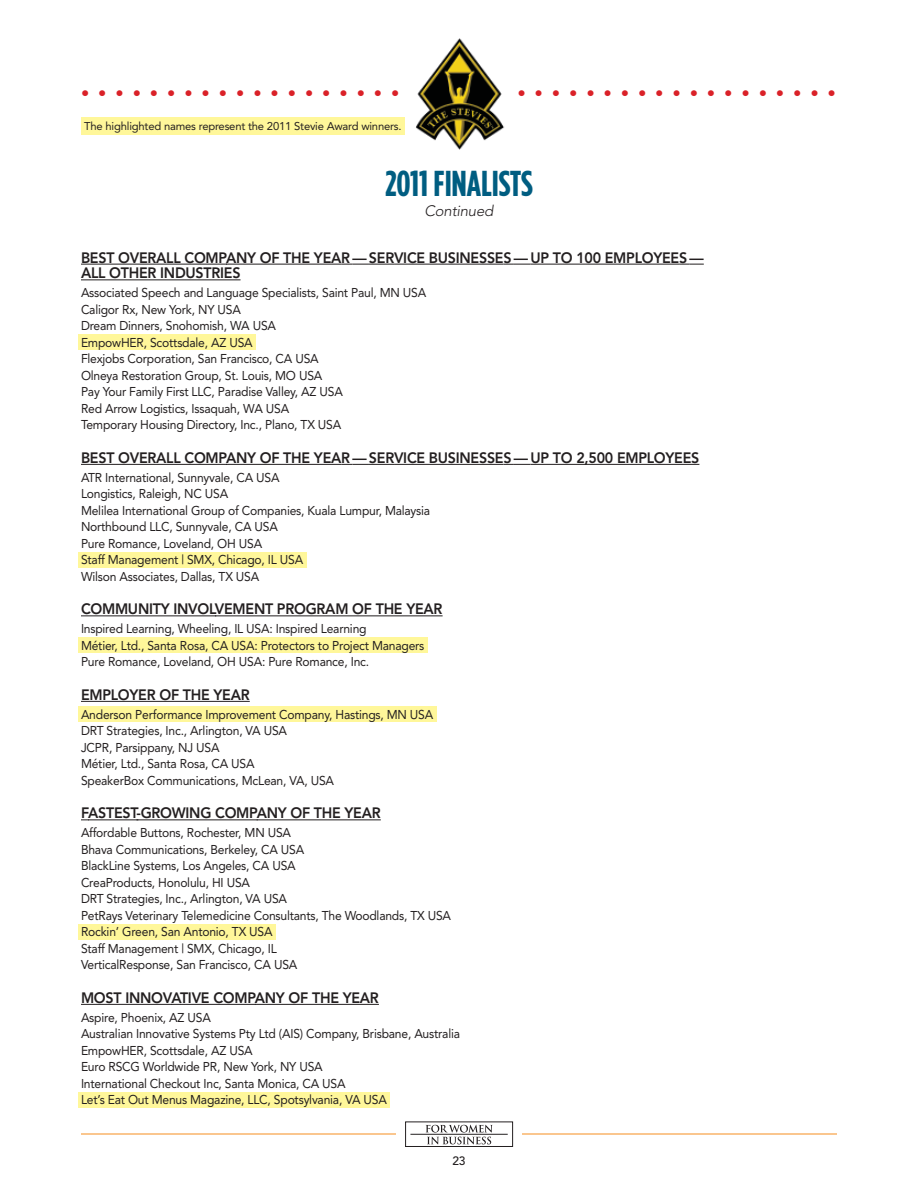
<style>
.page{position:relative;width:918px;height:1188px;background:#fff}
.page>*{position:absolute;margin:0;border:0;box-sizing:border-box;transform-origin:0 0}
.t1{font:700 36px "Gotham Condensed";letter-spacing:-.005em;color:#005d81}
.t2{font:900 16.5px "Avenir";color:#da2128}
.t3{font:800 15px/15.8px "Avenir";letter-spacing:-.02em;color:#231f20;scale:.95 1}
.t4{font:italic 300 15px "Avenir";letter-spacing:-.015em;color:#231f20}
.t5{font:12.75px/16.5px "Avenir";letter-spacing:-.015em;color:#231f20;scale:.95 1}
.t6{font:500 12px "Avenir";color:#231f20}
.t7{font:11.25px "Avenir";letter-spacing:-.015em;color:#231f20}
</style>
<div class="page">
<div style="left:78px;top:334px;width:178px;height:16px;background:#fff79a"></div>
<div style="left:78px;top:924px;width:198px;height:16px;background:#fff79a"></div>
<div style="left:78px;top:638px;width:350px;height:15px;background:#fff79a"></div>
<div style="left:78px;top:552px;width:229px;height:16px;background:#fff79a"></div>
<div style="left:78px;top:1092px;width:312px;height:16px;background:#fff79a"></div>
<div style="left:78px;top:706px;width:358px;height:16px;background:#fff79a"></div>
<div style="left:405px;top:1122px;width:108px;height:25px;border:1px solid #231f20"></div>
<hr style="left:410px;top:1134px;width:98px;height:1px;background:#231f20">
<svg style="left:426px;top:1125px;width:67px;height:19px"></svg>
<svg style="left:416px;top:38px;width:89px;height:112px"></svg>
<hr style="left:81px;top:264px;width:146px;height:1px;background:#231f20">
<hr style="left:226px;top:264px;width:115px;height:1px;background:#231f20">
<svg style="left:341px;top:264px;width:53px;height:1px"></svg>
<hr style="left:394px;top:264px;width:109px;height:1px;background:#231f20">
<svg style="left:503px;top:264px;width:27px;height:1px"></svg>
<hr style="left:530px;top:264px;width:149px;height:1px;background:#231f20">
<svg style="left:679px;top:264px;width:25px;height:1px"></svg>
<hr style="left:81px;top:279px;width:160px;height:1px;background:#231f20">
<hr style="left:81px;top:464px;width:146px;height:1px;background:#231f20">
<hr style="left:226px;top:464px;width:115px;height:1px;background:#231f20">
<svg style="left:341px;top:464px;width:53px;height:1px"></svg>
<hr style="left:394px;top:464px;width:109px;height:1px;background:#231f20">
<svg style="left:503px;top:464px;width:27px;height:1px"></svg>
<hr style="left:530px;top:464px;width:169px;height:1px;background:#231f20">
<hr style="left:81px;top:615px;width:135px;height:1px;background:#231f20">
<hr style="left:215px;top:615px;width:228px;height:1px;background:#231f20">
<hr style="left:81px;top:701px;width:169px;height:1px;background:#231f20">
<hr style="left:88px;top:819px;width:50px;height:1px;background:#231f20">
<hr style="left:136px;top:819px;width:122px;height:1px;background:#231f20">
<hr style="left:257px;top:819px;width:124px;height:1px;background:#231f20">
<hr style="left:81px;top:1004px;width:91px;height:1px;background:#231f20">
<hr style="left:180px;top:1004px;width:76px;height:1px;background:#231f20">
<hr style="left:255px;top:1004px;width:124px;height:1px;background:#231f20">
<hr style="left:81px;top:1134px;width:315px;height:1px;background:#f68e1e">
<hr style="left:522px;top:1134px;width:315px;height:1px;background:#f68e1e">
<div style="left:81px;top:117px;width:324px;height:18px;background:#fff79a"></div>
<p class="t2" style="left:81px;top:87px;width:320px">•••••••••••••••••••</p>
<p class="t7" style="left:84px;top:121px;width:319px">The highlighted names represent the 2011 Stevie Award winners.</p>
<h1 class="t1" style="left:385px;top:163px;width:149px">2011 FINALISTS</h1>
<p class="t4" style="left:425px;top:205px;width:70px">Continued</p>
<p class="t3" style="left:81px;top:251px;width:657px">BEST OVERALL COMPANY OF THE YEAR — SERVICE BUSINESSES — UP TO 100 EMPLOYEES —<br>ALL OTHER INDUSTRIES</p>
<p class="t5" style="left:81px;top:286px;width:365px">Associated Speech and Language Specialists, Saint Paul, MN USA Caligor Rx, New York, NY USA<br>Dream Dinners, Snohomish, WA USA<br>EmpowHER, Scottsdale, AZ USA<br>Flexjobs Corporation, San Francisco, CA USA<br>Olneya Restoration Group, St. Louis, MO USA<br>Pay Your Family First LLC, Paradise Valley, AZ USA<br>Red Arrow Logistics, Issaquah, WA USA<br>Temporary Housing Directory, Inc., Plano, TX USA</p>
<p class="t3" style="left:81px;top:451px;width:652px">BEST OVERALL COMPANY OF THE YEAR — SERVICE BUSINESSES — UP TO 2,500 EMPLOYEES</p>
<p class="t5" style="left:81px;top:470px;width:369px">ATR International, Sunnyvale, CA USA<br>Longistics, Raleigh, NC USA<br>Melilea International Group of Companies, Kuala Lumpur, Malaysia Northbound LLC, Sunnyvale, CA USA<br>Pure Romance, Loveland, OH USA<br>Staff Management | SMX, Chicago, IL USA<br>Wilson Associates, Dallas, TX USA</p>
<p class="t3" style="left:81px;top:603px;width:382px">COMMUNITY INVOLVEMENT PROGRAM OF THE YEAR</p>
<p class="t5" style="left:81px;top:622px;width:363px">Inspired Learning, Wheeling, IL USA: Inspired Learning<br>Métier, Ltd., Santa Rosa, CA USA: Protectors to Project Managers<br>Pure Romance, Loveland, OH USA: Pure Romance, Inc.</p>
<p class="t3" style="left:81px;top:688px;width:179px">EMPLOYER OF THE YEAR</p>
<p class="t5" style="left:81px;top:707px;width:372px">Anderson Performance Improvement Company, Hastings, MN USA DRT Strategies, Inc., Arlington, VA USA<br>JCPR, Parsippany, NJ USA<br>Métier, Ltd., Santa Rosa, CA USA<br>SpeakerBox Communications, McLean, VA, USA</p>
<p class="t3" style="left:81px;top:807px;width:317px">FASTEST-GROWING COMPANY OF THE YEAR</p>
<p class="t5" style="left:81px;top:826px;width:391px">Affordable Buttons, Rochester, MN USA<br>Bhava Communications, Berkeley, CA USA<br>BlackLine Systems, Los Angeles, CA USA<br>CreaProducts, Honolulu, HI USA<br>DRT Strategies, Inc., Arlington, VA USA<br>PetRays Veterinary Telemedicine Consultants, The Woodlands, TX USA Rockin’ Green, San Antonio, TX USA<br>Staff Management | SMX, Chicago, IL<br>VerticalResponse, San Francisco, CA USA</p>
<p class="t3" style="left:81px;top:991px;width:315px">MOST INNOVATIVE COMPANY OF THE YEAR</p>
<p class="t5" style="left:81px;top:1010px;width:400px">Aspire, Phoenix, AZ USA<br>Australian Innovative Systems Pty Ltd (AIS) Company, Brisbane, Australia EmpowHER, Scottsdale, AZ USA<br>Euro RSCG Worldwide PR, New York, NY USA<br>International Checkout Inc, Santa Monica, CA USA<br>Let’s Eat Out Menus Magazine, LLC, Spotsylvania, VA USA</p>
<p class="t6" style="left:452px;top:1156px;width:15px">23</p>
</div>
